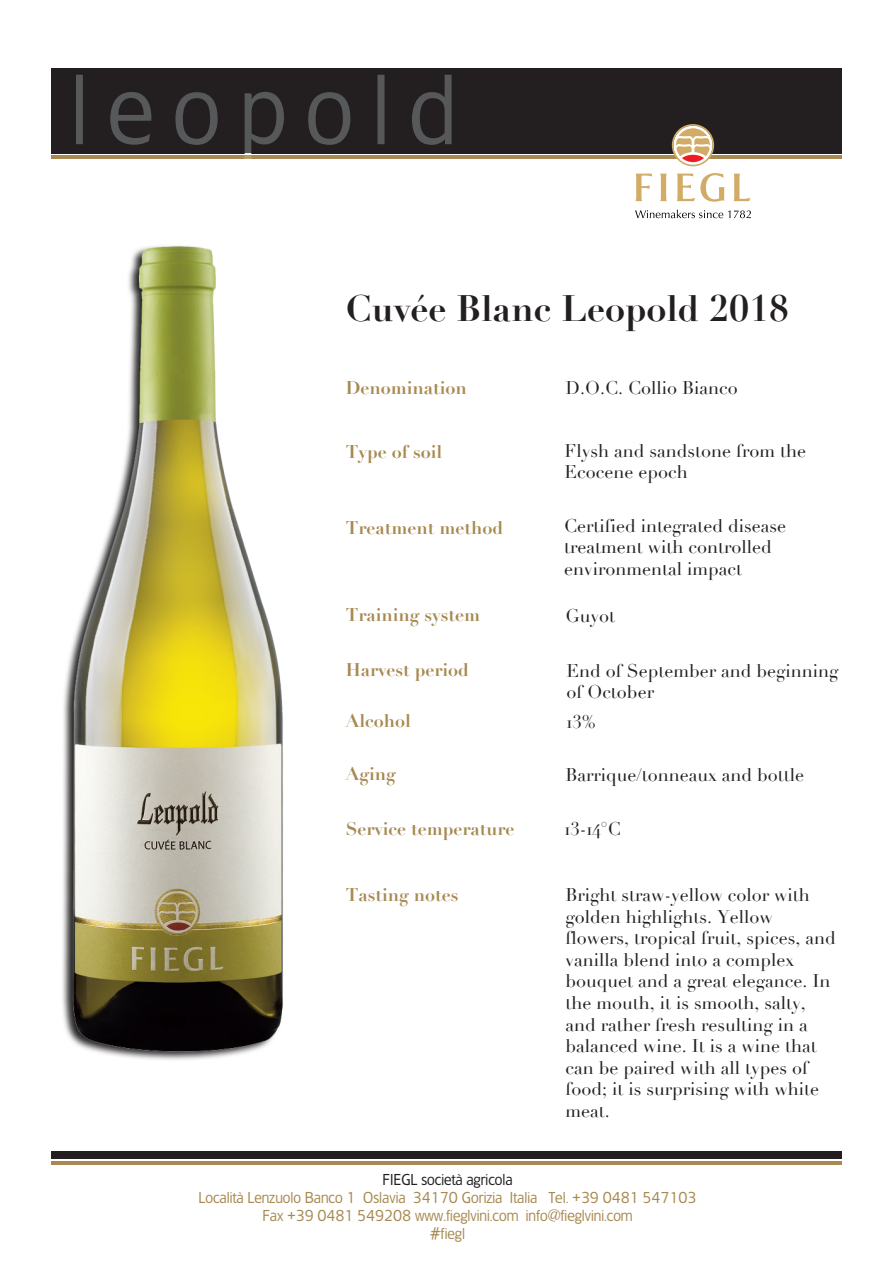
<style>
.page{position:relative;width:893px;height:1263px;background:#fff}
.page>*{position:absolute;margin:0;border:0;box-sizing:border-box;transform-origin:0 0}
.t1{font:700 36px "Didot";color:#231f20}
.t2{font:18px/21.6px "Didot";color:#231f20}
.t3{font:700 18px "Didot";color:#a78951}
.t4{font:700 18px "Didot";color:#a88a52}
.t5{font:15px/18px "Forever";color:#a78951;text-align:center}
.t6{font:15px "Forever";color:#231f20}
</style>
<div class="page">
<div style="left:51px;top:68px;width:790px;height:85px;background:#231f20"></div>
<hr style="left:51px;top:155px;width:790px;height:3px;background:#a78951">
<svg style="left:734px;top:174px;width:16px;height:27px"></svg>
<svg style="left:635px;top:173px;width:89px;height:29px"></svg>
<svg style="left:672px;top:124px;width:42px;height:42px"></svg>
<svg style="left:682px;top:155px;width:22px;height:7px"></svg>
<svg style="left:635px;top:210px;width:116px;height:8px"></svg>
<svg style="left:76px;top:75px;width:376px;height:78px"></svg>
<hr style="left:76px;top:155px;width:376px;height:3px;background:#b89d6c">
<div style="left:51px;top:1151px;width:790px;height:8px;background:#231f20"></div>
<hr style="left:51px;top:1161px;width:790px;height:3px;background:#a78951">
<img style="left:62px;top:246px;width:221px;height:814px">
<h1 class="t1" style="left:346px;top:286px;width:445px">Cuvée Blanc Leopold 2018</h1>
<p class="t3" style="left:346px;top:377px;width:123px">Denomination</p>
<p class="t3" style="left:346px;top:440px;width:98px">Type of soil</p>
<p class="t3" style="left:346px;top:517px;width:159px">Treatment method</p>
<p class="t3" style="left:346px;top:603px;width:136px">Training system</p>
<p class="t3" style="left:346px;top:658px;width:125px">Harvest period</p>
<p class="t3" style="left:346px;top:709px;width:67px">Alcohol</p>
<p class="t3" style="left:346px;top:762px;width:52px">Aging</p>
<p class="t3" style="left:346px;top:817px;width:170px">Service temperature</p>
<p class="t4" style="left:346px;top:883px;width:114px">Tasting notes</p>
<p class="t2" style="left:565px;top:377px;width:174px">D.O.C. Collio Bianco</p>
<p class="t2" style="left:564px;top:440px;width:243px">Flysh and sandstone from the<br>Ecocene epoch</p>
<p class="t2" style="left:564px;top:515px;width:223px">Certified integrated disease treatment with controlled environmental impact</p>
<p class="t2" style="left:565px;top:606px;width:51px">Guyot</p>
<p class="t2" style="left:566px;top:660px;width:274px">End of September and beginning of October</p>
<p class="t2" style="left:566px;top:711px;width:31px">13%</p>
<p class="t2" style="left:565px;top:764px;width:240px">Barrique/tonneaux and bottle</p>
<p class="t2" style="left:565px;top:818px;width:58px">13-14°C</p>
<p class="t2" style="left:565px;top:884px;width:272px">Bright straw-yellow color with golden highlights. Yellow flowers, tropical fruit, spices, and vanilla blend into a complex bouquet and a great elegance. In the mouth, it is smooth, salty, and rather fresh resulting in a balanced wine. It is a wine that can be paired with all types of food; it is surprising with white meat.</p>
<p class="t6" style="left:383px;top:1170px;width:132px">FIEGL società agricola</p>
<p class="t5" style="left:198px;top:1188px;width:499px">Località Lenzuolo Banco 1 Oslavia 34170 Gorizia Italia Tel. +39 0481 547103<br>Fax +39 0481 549208 www.fieglvini.com info@fieglvini.com<br>#fiegl</p>
</div>
